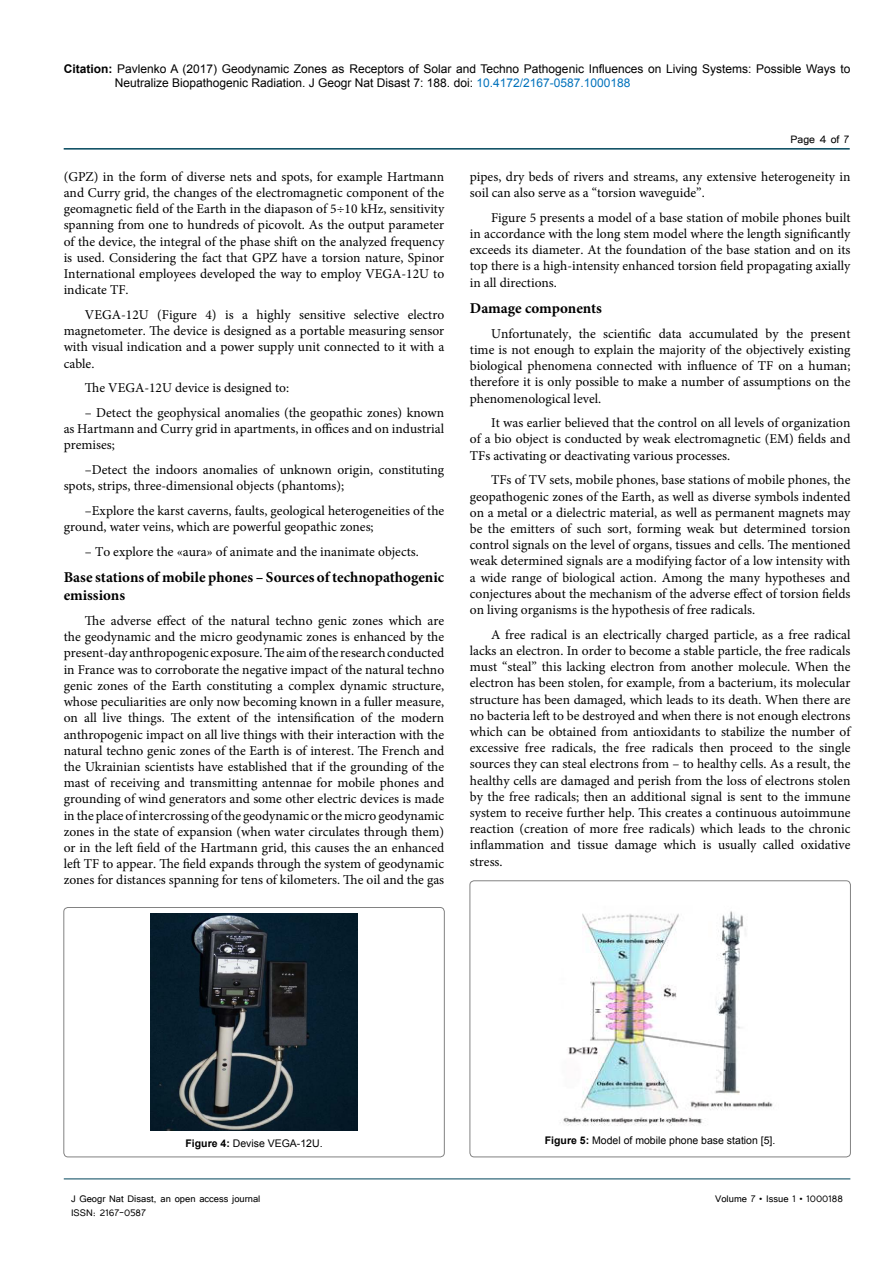
<style>
.page{position:relative;width:893px;height:1263px;background:#fff}
.page>*{position:absolute;margin:0;border:0;box-sizing:border-box;transform-origin:0 0}
.t1{font:700 15px/18px "Minion Pro";color:#000}
.t2{font:13.5px/16.2px "Minion Pro";color:#000;text-align:justify}
.t3{font:13.5px "Tunga";color:#000}
.t4{font:12px/14.4px "Arial";color:#000}
.t5{font:12px "Tunga";color:#000}
.t6{font:10.5px "Arial";color:#000}
.s1{font-weight:700}
.s2{color:#0072bc}
</style>
<div class="page">
<hr style="left:64px;top:148px;width:786px;height:2px;background:#00455b">
<hr style="left:64px;top:1179px;width:786px;height:1px;background:#00455b">
<div style="left:64px;top:907px;width:380px;height:250px;border:1px solid #000;border-radius:4px"></div>
<img style="left:151px;top:914px;width:207px;height:217px">
<div style="left:470px;top:881px;width:380px;height:276px;border:1px solid #000;border-radius:4px"></div>
<img style="left:563px;top:911px;width:210px;height:215px">
<p class="t4" style="left:115px;top:61px;width:737px;text-indent:-51px"><span class="s1">Citation:</span> Pavlenko A (2017) Geodynamic Zones as Receptors of Solar and Techno Pathogenic Influences on Living Systems: Possible Ways to<br>Neutralize Biopathogenic Radiation. J Geogr Nat Disast 7: 188. doi: <span class="s2">10.4172/2167-0587.1000188</span></p>
<p class="t2" style="left:64px;top:168px;width:382px">(GPZ) in the form of diverse nets and spots, for example Hartmann and Curry grid, the changes of the electromagnetic component of the geomagnetic field of the Earth in the diapason of 5÷10 kHz, sensitivity spanning from one to hundreds of picovolt. As the output parameter of the device, the integral of the phase shift on the analyzed frequency is used. Considering the fact that GPZ have a torsion nature, Spinor International employees developed the way to employ VEGA-12U to indicate TF.</p>
<p class="t2" style="left:64px;top:307px;width:382px;text-indent:21px">VEGA-12U (Figure 4) is a highly sensitive selective electro magnetometer. The device is designed as a portable measuring sensor with visual indication and a power supply unit connected to it with a cable.</p>
<p class="t2" style="left:85px;top:380px;width:206px">The VEGA-12U device is designed to:</p>
<p class="t2" style="left:64px;top:405px;width:382px;text-indent:21px">– Detect the geophysical anomalies (the geopathic zones) known as Hartmann and Curry grid in apartments, in offices and on industrial premises;</p>
<p class="t2" style="left:64px;top:462px;width:382px;text-indent:21px">–Detect the indoors anomalies of unknown origin, constituting spots, strips, three-dimensional objects (phantoms);</p>
<p class="t2" style="left:64px;top:503px;width:382px;text-indent:21px">–Explore the karst caverns, faults, geological heterogeneities of the ground, water veins, which are powerful geopathic zones;</p>
<p class="t2" style="left:85px;top:543px;width:335px">– To explore the «aura» of animate and the inanimate objects.</p>
<p class="t1" style="left:64px;top:568px;width:382px">Base stations of mobile phones – Sources of technopathogenic emissions</p>
<p class="t2" style="left:64px;top:613px;width:382px;text-indent:21px">The adverse effect of the natural techno genic zones which are the geodynamic and the micro geodynamic zones is enhanced by the present-day anthropogenic exposure. The aim of the research conducted in France was to corroborate the negative impact of the natural techno genic zones of the Earth constituting a complex dynamic structure, whose peculiarities are only now becoming known in a fuller measure, on all live things. The extent of the intensification of the modern anthropogenic impact on all live things with their interaction with the natural techno genic zones of the Earth is of interest. The French and the Ukrainian scientists have established that if the grounding of the mast of receiving and transmitting antennae for mobile phones and grounding of wind generators and some other electric devices is made in the place of intercrossing of the geodynamic or the micro geodynamic zones in the state of expansion (when water circulates through them) or in the left field of the Hartmann grid, this causes the an enhanced left TF to appear. The field expands through the system of geodynamic zones for distances spanning for tens of kilometers. The oil and the gas</p>
<p class="t3" style="left:790px;top:131px;width:60px">Page 4 of 7</p>
<p class="t2" style="left:470px;top:168px;width:382px">pipes, dry beds of rivers and streams, any extensive heterogeneity in soil can also serve as a “torsion waveguide”.</p>
<p class="t2" style="left:470px;top:209px;width:382px;text-indent:21px">Figure 5 presents a model of a base station of mobile phones built in accordance with the long stem model where the length significantly exceeds its diameter. At the foundation of the base station and on its top there is a high-intensity enhanced torsion field propagating axially in all directions.</p>
<p class="t1" style="left:470px;top:299px;width:134px">Damage components</p>
<p class="t2" style="left:470px;top:325px;width:382px;text-indent:21px">Unfortunately, the scientific data accumulated by the present time is not enough to explain the majority of the objectively existing biological phenomena connected with influence of TF on a human; therefore it is only possible to make a number of assumptions on the phenomenological level.</p>
<p class="t2" style="left:470px;top:415px;width:382px;text-indent:21px">It was earlier believed that the control on all levels of organization of a bio object is conducted by weak electromagnetic (EM) fields and TFs activating or deactivating various processes.</p>
<p class="t2" style="left:470px;top:472px;width:382px;text-indent:21px">TFs of TV sets, mobile phones, base stations of mobile phones, the geopathogenic zones of the Earth, as well as diverse symbols indented on a metal or a dielectric material, as well as permanent magnets may be the emitters of such sort, forming weak but determined torsion control signals on the level of organs, tissues and cells. The mentioned weak determined signals are a modifying factor of a low intensity with a wide range of biological action. Among the many hypotheses and conjectures about the mechanism of the adverse effect of torsion fields on living organisms is the hypothesis of free radicals.</p>
<p class="t2" style="left:470px;top:626px;width:382px;text-indent:21px">A free radical is an electrically charged particle, as a free radical lacks an electron. In order to become a stable particle, the free radicals must “steal” this lacking electron from another molecule. When the electron has been stolen, for example, from a bacterium, its molecular structure has been damaged, which leads to its death. When there are no bacteria left to be destroyed and when there is not enough electrons which can be obtained from antioxidants to stabilize the number of excessive free radicals, the free radicals then proceed to the single sources they can steal electrons from – to healthy cells. As a result, the healthy cells are damaged and perish from the loss of electrons stolen by the free radicals; then an additional signal is sent to the immune system to receive further help. This creates a continuous autoimmune reaction (creation of more free radicals) which leads to the chronic inflammation and tissue damage which is usually called oxidative stress.</p>
<p class="t6" style="left:185px;top:1136px;width:139px"><span class="s1">Figure 4:</span> Devise VEGA-12U.</p>
<p class="t6" style="left:545px;top:1133px;width:232px"><span class="s1">Figure 5:</span> Model of mobile phone base station [5].</p>
<p class="t5" style="left:71px;top:1190px;width:191px">J Geogr Nat Disast, an open access journal</p>
<p class="t5" style="left:715px;top:1190px;width:129px">Volume 7 • Issue 1 • 1000188</p>
<p class="t5" style="left:71px;top:1205px;width:76px">ISSN: 2167-0587</p>
</div>
